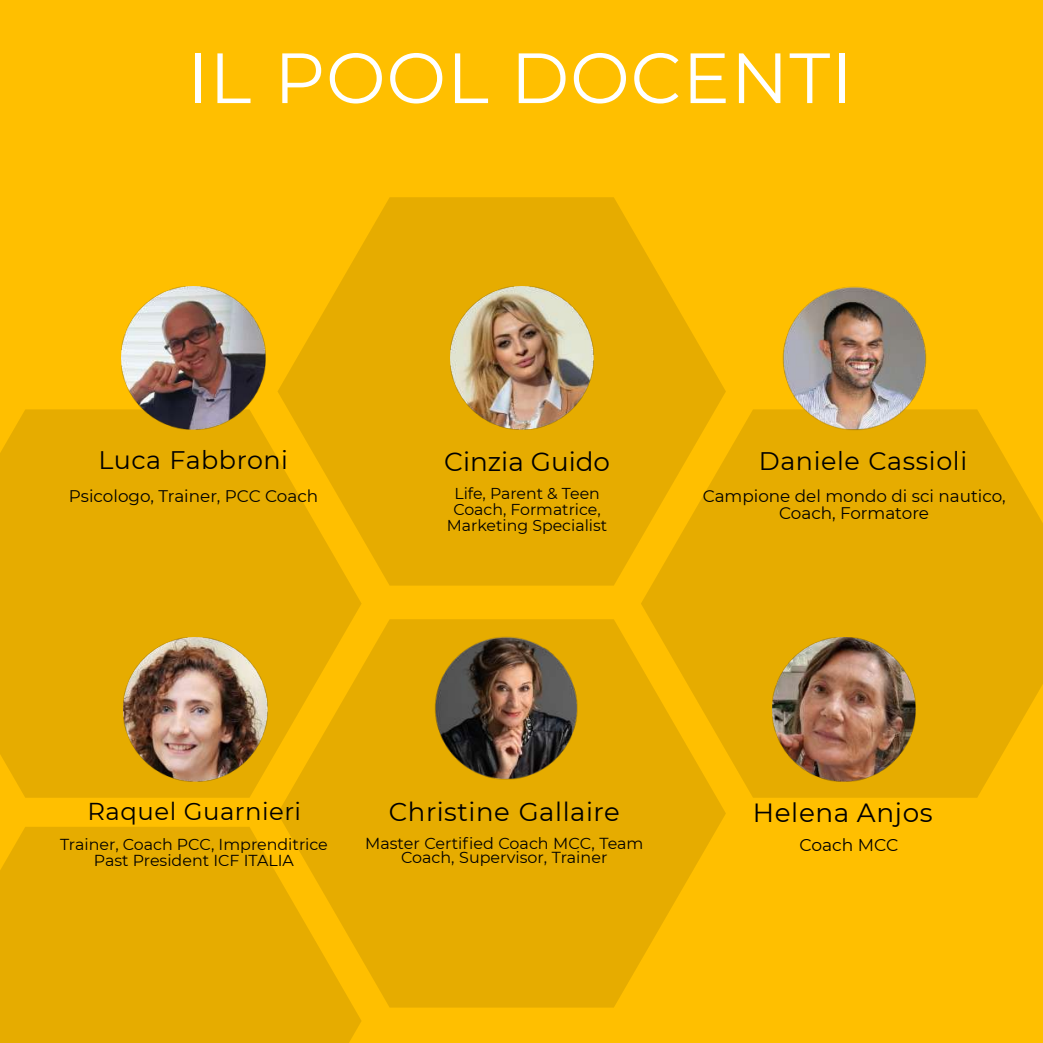
<style>
.page{position:relative;width:1043px;height:1043px;background:#fff}
.page>*{position:absolute;margin:0;border:0;box-sizing:border-box;transform-origin:0 0}
.t1{font:70.88px "Montserrat";letter-spacing:.01em;color:#fff}
.t2{font:26.25px "Montserrat";letter-spacing:.01em;color:#000}
.t3{font:25.9px "Montserrat";letter-spacing:.02em;color:#000}
.t4{font:25.38px "Montserrat";letter-spacing:.025em;color:#000}
.t5{font:24.32px "Montserrat";letter-spacing:.02em;color:#000}
.t6{font:17.15px "Montserrat";letter-spacing:-.005em;color:#000}
.t7{font:16.8px/16.8px "Montserrat";color:#000;text-align:center}
.t8{font:15.92px/15.9px "Montserrat";color:#000;text-align:center}
.t9{font:15.75px/15.8px "Montserrat";color:#000;text-align:center}
</style>
<div class="page">
<div style="left:1px;top:0;width:1041px;height:1042px;background:#ffbf00"></div>
<div style="left:1px;top:827px;width:360px;height:215px;background:#e6ac00"></div>
<div style="left:1px;top:409px;width:360px;height:388px;background:#e6ac00"></div>
<svg style="left:641px;top:409px;width:401px;height:388px;background:#e8ad00"></svg>
<svg style="left:277px;top:619px;width:449px;height:388px;fill:#e6ac00"></svg>
<svg style="left:277px;top:197px;width:449px;height:388px;fill:#e6ac00"></svg>
<img style="left:122px;top:286px;width:144px;height:144px">
<img style="left:450px;top:286px;width:144px;height:144px">
<img style="left:123px;top:637px;width:144px;height:144px">
<img style="left:772px;top:637px;width:143px;height:144px">
<img style="left:434px;top:636px;width:143px;height:143px">
<img style="left:782px;top:286px;width:144px;height:144px">
<h1 class="t1" style="left:187px;top:34px;width:667px">IL POOL DOCENTI</h1>
<h3 class="t4" style="left:98px;top:444px;width:191px">Luca Fabbroni</h3>
<p class="t7" style="left:69px;top:487px;width:251px">Psicologo, Trainer, PCC Coach</p>
<h2 class="t2" style="left:444px;top:446px;width:167px">Cinzia Guido</h2>
<p class="t9" style="left:447px;top:486px;width:162px">Life, Parent &amp; Teen<br>Coach, Formatrice,<br>Marketing Specialist</p>
<h3 class="t4" style="left:758px;top:445px;width:210px">Daniele Cassioli</h3>
<p class="t7" style="left:702px;top:487px;width:304px">Campione del mondo di sci nautico,<br>Coach, Formatore</p>
<h3 class="t5" style="left:88px;top:796px;width:215px">Raquel Guarnieri</h3>
<p class="t8" style="left:60px;top:836px;width:269px">Trainer, Coach PCC, Imprenditrice<br>Past President ICF ITALIA</p>
<h3 class="t3" style="left:389px;top:796px;width:233px">Christine Gallaire</h3>
<p class="t8" style="left:365px;top:836px;width:279px;line-height:14px">Master Certified Coach MCC, Team<br>Coach, Supervisor, Trainer</p>
<h2 class="t2" style="left:752px;top:796px;width:181px">Helena Anjos</h2>
<p class="t6" style="left:799px;top:834px;width:100px">Coach MCC</p>
</div>
